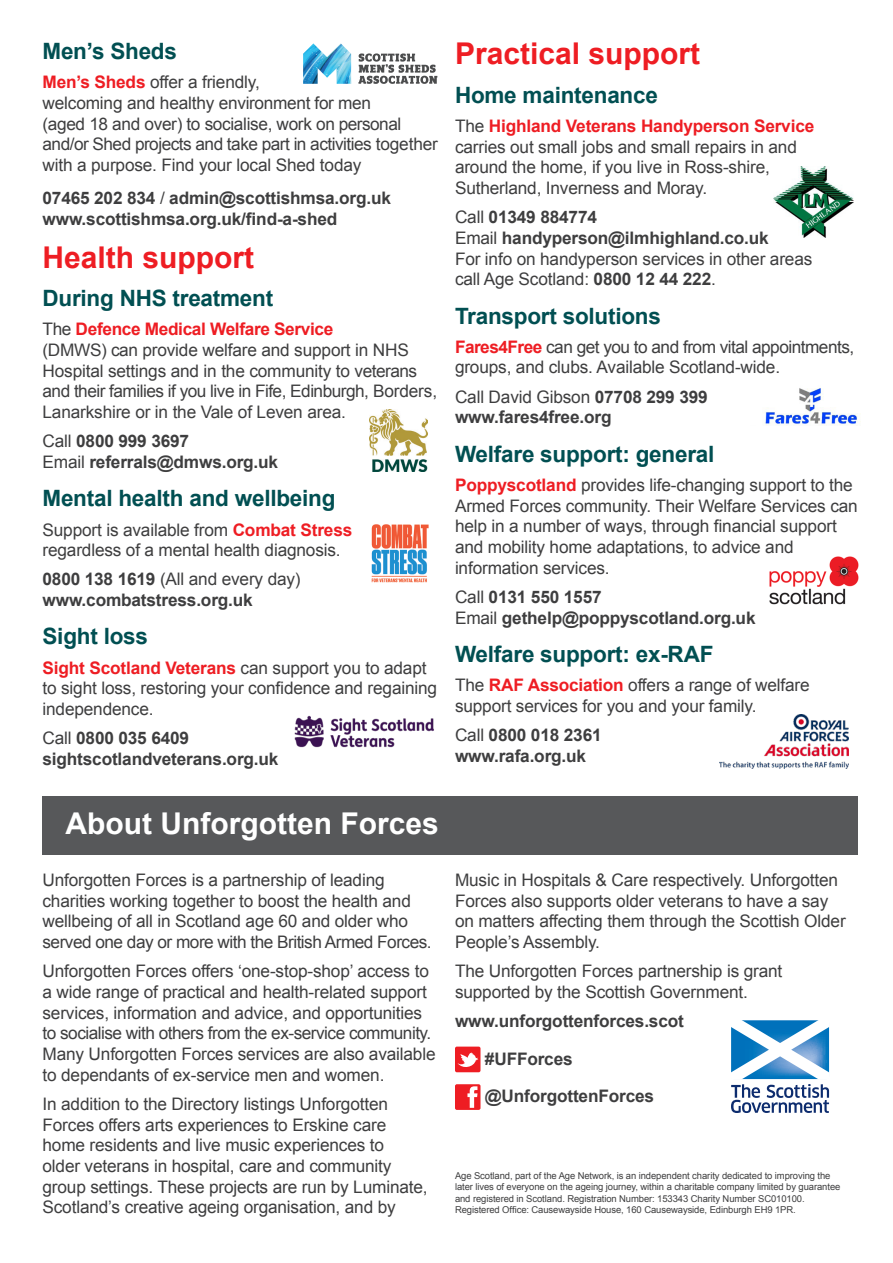
<style>
.page{position:relative;width:893px;height:1263px;background:#fff}
.page>*{position:absolute;margin:0;border:0;box-sizing:border-box;transform-origin:0 0}
.subtitle{font:700 30px "Arial";color:#ee1d23}
.Page_title{font:700 30px "Arial";color:#fff}
._3_rung{font:700 22.5px "Arial";letter-spacing:-.01em;color:#014f52}
.body_11_5{font:17.25px/20.7px "Arial";letter-spacing:-.01em;color:#3e3e3f}
.body_11_5-2{font:700 17.25px/20.7px "Arial";letter-spacing:-.01em;color:#3e3e3f}
.subtitle-2{font:700 17.25px/20.7px "Arial";letter-spacing:-.01em;color:#3e3e3f}
.body_12{font:9.45px/11.4px "Arial";letter-spacing:-.01em;color:#3e3e3f}
.s1{font-weight:700;color:#ee1d23}
.s2{font-weight:400}
.s3{font-weight:700}
</style>
<div class="page">
<img style="left:769px;top:556px;width:90px;height:49px">
<img style="left:369px;top:409px;width:59px;height:62px">
<img style="left:371px;top:524px;width:58px;height:59px">
<img style="left:294px;top:715px;width:140px;height:33px">
<img style="left:765px;top:388px;width:96px;height:37px">
<img style="left:774px;top:167px;width:79px;height:70px">
<img style="left:719px;top:714px;width:130px;height:54px">
<div style="left:43px;top:797px;width:815px;height:58px;background:#57585a"></div>
<svg style="left:731px;top:1020px;width:99px;height:93px"></svg>
<svg style="left:455px;top:1046px;width:25px;height:26px"></svg>
<svg style="left:455px;top:1084px;width:25px;height:26px"></svg>
<img style="left:303px;top:43px;width:48px;height:41px">
<svg style="left:358px;top:53px;width:79px;height:31px"></svg>
<p class="_3_rung" style="left:43px;top:36px;width:136px">Men’s Sheds</p>
<p class="body_11_5" style="left:43px;top:72px;width:397px"><span class="s1">Men’s Sheds</span> offer a friendly,<br>welcoming and healthy environment for men<br>(aged 18 and over) to socialise, work on personal and/or Shed projects and take part in activities together with a purpose. Find your local Shed today</p>
<p class="subtitle-2" style="left:43px;top:189px;width:350px">07465 202 834 <span class="s2">/</span> admin@scottishmsa.org.uk www.scottishmsa.org.uk/find-a-shed</p>
<p class="subtitle" style="left:43px;top:238px;width:213px">Health support</p>
<p class="_3_rung" style="left:43px;top:283px;width:232px">During NHS treatment</p>
<p class="body_11_5" style="left:43px;top:319px;width:396px">The <span class="s1">Defence Medical Welfare Service<br></span>(DMWS) can provide welfare and support in NHS Hospital settings and in the community to veterans and their families if you live in Fife, Edinburgh, Borders, Lanarkshire or in the Vale of Leven area.</p>
<p class="body_11_5-2" style="left:43px;top:431px;width:237px"><span class="s2">Call</span> 0800 999 3697<br><span class="s2">Email</span> referrals@dmws.org.uk</p>
<p class="_3_rung" style="left:43px;top:484px;width:294px">Mental health and wellbeing</p>
<p class="body_11_5" style="left:43px;top:519px;width:311px">Support is available from <span class="s1">Combat Stress </span>regardless of a mental health diagnosis.</p>
<p class="body_11_5-2" style="left:43px;top:570px;width:260px">0800 138 1619 <span class="s2">(All and every day) </span>www.combatstress.org.uk</p>
<p class="_3_rung" style="left:43px;top:622px;width:107px">Sight loss</p>
<p class="body_11_5" style="left:43px;top:657px;width:396px"><span class="s1">Sight Scotland Veterans</span> can support you to adapt to sight loss, restoring your confidence and regaining independence.</p>
<p class="body_11_5-2" style="left:43px;top:728px;width:237px"><span class="s2">Call</span> 0800 035 6409 sightscotlandveterans.org.uk</p>
<p class="subtitle" style="left:455px;top:34px;width:247px">Practical support</p>
<p class="_3_rung" style="left:455px;top:80px;width:204px">Home maintenance</p>
<p class="body_11_5" style="left:455px;top:116px;width:361px">The <span class="s1">Highland Veterans Handyperson Service </span>carries out small jobs and small repairs in and around the home, if you live in Ross-shire, Sutherland, Inverness and Moray.</p>
<p class="body_11_5" style="left:455px;top:207px;width:359px">Call <span class="s3">01349 884774<br></span>Email <span class="s3">handyperson@ilmhighland.co.uk<br></span>For info on handyperson services in other areas call Age Scotland: <span class="s3">0800 12 44 222</span>.</p>
<p class="_3_rung" style="left:455px;top:301px;width:207px">Transport solutions</p>
<p class="body_11_5" style="left:455px;top:336px;width:401px"><span class="s1">Fares4Free</span> can get you to and from vital appointments, groups, and clubs. Available Scotland-wide.</p>
<p class="body_11_5-2" style="left:455px;top:387px;width:254px"><span class="s2">Call David Gibson</span> 07708 299 399 www.fares4free.org</p>
<p class="_3_rung" style="left:455px;top:439px;width:261px">Welfare support: general</p>
<p class="body_11_5" style="left:455px;top:475px;width:404px"><span class="s1">Poppyscotland</span> provides life-changing support to the Armed Forces community. Their Welfare Services can help in a number of ways, through financial support and mobility home adaptations, to advice and information services.</p>
<p class="body_11_5-2" style="left:455px;top:587px;width:302px"><span class="s2">Call</span> 0131 550 1557<br><span class="s2">Email</span> gethelp@poppyscotland.org.uk</p>
<p class="_3_rung" style="left:455px;top:639px;width:260px">Welfare support: ex-RAF</p>
<p class="body_11_5" style="left:455px;top:675px;width:356px">The <span class="s1">RAF Association</span> offers a range of welfare support services for you and your family.</p>
<p class="body_11_5-2" style="left:455px;top:725px;width:148px"><span class="s2">Call</span> 0800 018 2361 www.rafa.org.uk</p>
<p class="Page_title" style="left:65px;top:804px;width:375px">About Unforgotten Forces</p>
<p class="body_11_5" style="left:43px;top:870px;width:391px">Unforgotten Forces is a partnership of leading charities working together to boost the health and wellbeing of all in Scotland age 60 and older who served one day or more with the British Armed Forces.</p>
<p class="body_11_5" style="left:43px;top:961px;width:395px">Unforgotten Forces offers ‘one-stop-shop’ access to a wide range of practical and health-related support services, information and advice, and opportunities to socialise with others from the ex-service community.<br>Many Unforgotten Forces services are also available to dependants of ex-service men and women.</p>
<p class="body_11_5" style="left:43px;top:1094px;width:387px">In addition to the Directory listings Unforgotten Forces offers arts experiences to Erskine care home residents and live music experiences to<br>older veterans in hospital, care and community group settings. These projects are run by Luminate, Scotland’s creative ageing organisation, and by</p>
<p class="body_11_5" style="left:455px;top:870px;width:392px">Music in Hospitals &amp; Care respectively. Unforgotten Forces also supports older veterans to have a say on matters affecting them through the Scottish Older People’s Assembly.</p>
<p class="body_11_5" style="left:455px;top:961px;width:329px">The Unforgotten Forces partnership is grant supported by the Scottish Government.</p>
<p class="body_11_5-2" style="left:455px;top:1011px;width:230px">www.unforgottenforces.scot</p>
<p class="body_11_5-2" style="left:485px;top:1049px;width:89px">#UFForces</p>
<p class="body_11_5-2" style="left:485px;top:1086px;width:171px">@UnforgottenForces</p>
<p class="body_12" style="left:455px;top:1170px;width:387px">Age Scotland, part of the Age Network, is an independent charity dedicated to improving the later lives of everyone on the ageing journey, within a charitable company limited by guarantee and registered in Scotland. Registration Number: 153343 Charity Number SC010100.<br>Registered Office: Causewayside House, 160 Causewayside, Edinburgh EH9 1PR.</p>
</div>
